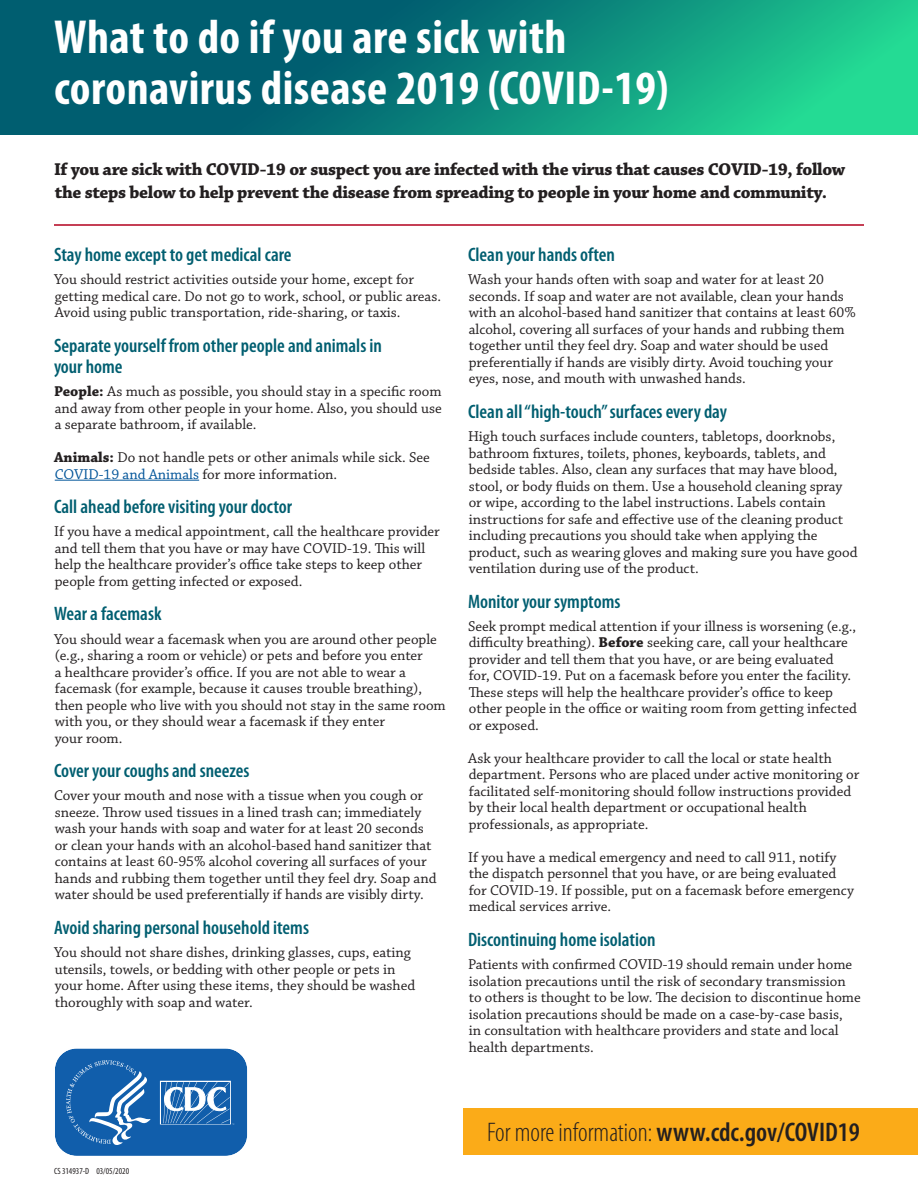
<style>
.page{position:relative;width:918px;height:1188px;background:#fff}
.page>*{position:absolute;margin:0;border:0;box-sizing:border-box;transform-origin:0 0}
.H1_BOLD_WHITE{font:700 condensed 48px/51px "Myriad Pro";letter-spacing:.01em;color:#fff}
.link{font:300 condensed 27px "Myriad Pro";color:#231f20}
.H2_headers{font:600 condensed 19.5px/21px "Myriad Pro";color:#005e70}
.p_chapparel_first_pa{font:700 18px/22.5px "Chaparral Pro";letter-spacing:-.02em;color:#231f20}
.p_chapparel{font:15px/16.5px "Chaparral Pro";color:#231f20}
.t1{font:condensed 9px "Myriad Pro";color:#231f20}
.s1{font-weight:700}
.s2{color:#005499}
.s3{font-weight:600}
</style>
<div class="page">
<div style="left:463px;top:1108px;width:455px;height:47px;background:#fbab18"></div>
<svg style="left:55px;top:1048px;width:193px;height:108px;background:#3174b6"></svg>
<svg style="left:0;top:0;width:918px;height:135px;background:#0b867b"></svg>
<hr style="left:54px;top:224px;width:810px;height:2px;background:#b3001e">
<hr style="left:55px;top:480px;width:144px;height:1px;background:#005499">
<h1 class="H1_BOLD_WHITE" style="left:54px;top:11px;width:616px">What to do if you are sick with coronavirus disease 2019 (COVID-19)</h1>
<p class="p_chapparel_first_pa" style="left:54px;top:159px;width:793px">If you are sick with COVID-19 or suspect you are infected with the virus that causes COVID-19, follow the steps below to help prevent the disease from spreading to people in your home and community.</p>
<h2 class="H2_headers" style="left:54px;top:245px;width:239px">Stay home except to get medical care</h2>
<p class="p_chapparel" style="left:54px;top:272px;width:389px">You should restrict activities outside your home, except for getting medical care. Do not go to work, school, or public areas.<br>Avoid using public transportation, ride-sharing, or taxis.</p>
<h2 class="H2_headers" style="left:54px;top:335px;width:329px">Separate yourself from other people and animals in your home</h2>
<p class="p_chapparel" style="left:54px;top:384px;width:389px;text-align:justify"><span class="s1">People:</span> As much as possible, you should stay in a specific room and away from other people in your home. Also, you should use a separate bathroom, if available.</p>
<p class="p_chapparel" style="left:54px;top:450px;width:377px"><span class="s1">Animals:</span> Do not handle pets or other animals while sick. See<br><span class="s2">COVID-19 and Animals</span> for more information.</p>
<h2 class="H2_headers" style="left:54px;top:497px;width:240px">Call ahead before visiting your doctor</h2>
<p class="p_chapparel" style="left:54px;top:524px;width:387px">If you have a medical appointment, call the healthcare provider and tell them that you have or may have COVID-19. This will help the healthcare provider’s office take steps to keep other people from getting infected or exposed.</p>
<h2 class="H2_headers" style="left:54px;top:604px;width:109px">Wear a facemask</h2>
<p class="p_chapparel" style="left:54px;top:631px;width:393px">You should wear a facemask when you are around other people (e.g., sharing a room or vehicle) or pets and before you enter<br>a healthcare provider’s office. If you are not able to wear a facemask (for example, because it causes trouble breathing), then people who live with you should not stay in the same room with you, or they should wear a facemask if they enter<br>your room.</p>
<h2 class="H2_headers" style="left:54px;top:761px;width:197px">Cover your coughs and sneezes</h2>
<p class="p_chapparel" style="left:54px;top:788px;width:384px">Cover your mouth and nose with a tissue when you cough or sneeze. Throw used tissues in a lined trash can; immediately wash your hands with soap and water for at least 20 seconds or clean your hands with an alcohol-based hand sanitizer that contains at least 60-95% alcohol covering all surfaces of your hands and rubbing them together until they feel dry. Soap and water should be used preferentially if hands are visibly dirty.</p>
<h2 class="H2_headers" style="left:54px;top:917px;width:257px">Avoid sharing personal household items</h2>
<p class="p_chapparel" style="left:54px;top:945px;width:363px">You should not share dishes, drinking glasses, cups, eating utensils, towels, or bedding with other people or pets in your home. After using these items, they should be washed thoroughly with soap and water.</p>
<h2 class="H2_headers" style="left:468px;top:245px;width:149px">Clean your hands often</h2>
<p class="p_chapparel" style="left:468px;top:272px;width:389px">Wash your hands often with soap and water for at least 20 seconds. If soap and water are not available, clean your hands with an alcohol-based hand sanitizer that contains at least 60% alcohol, covering all surfaces of your hands and rubbing them together until they feel dry. Soap and water should be used preferentially if hands are visibly dirty. Avoid touching your eyes, nose, and mouth with unwashed hands.</p>
<h2 class="H2_headers" style="left:468px;top:401px;width:261px">Clean all “high-touch” surfaces every day</h2>
<p class="p_chapparel" style="left:468px;top:429px;width:391px">High touch surfaces include counters, tabletops, doorknobs, bathroom fixtures, toilets, phones, keyboards, tablets, and bedside tables. Also, clean any surfaces that may have blood, stool, or body fluids on them. Use a household cleaning spray or wipe, according to the label instructions. Labels contain instructions for safe and effective use of the cleaning product including precautions you should take when applying the product, such as wearing gloves and making sure you have good ventilation during use of the product.</p>
<h2 class="H2_headers" style="left:468px;top:591px;width:154px">Monitor your symptoms</h2>
<p class="p_chapparel" style="left:468px;top:619px;width:390px">Seek prompt medical attention if your illness is worsening (e.g., difficulty breathing). <span class="s1">Before</span> seeking care, call your healthcare provider and tell them that you have, or are being evaluated for, COVID-19. Put on a facemask before you enter the facility.<br>These steps will help the healthcare provider’s office to keep other people in the office or waiting room from getting infected or exposed.</p>
<p class="p_chapparel" style="left:468px;top:751px;width:393px">Ask your healthcare provider to call the local or state health department. Persons who are placed under active monitoring or facilitated self-monitoring should follow instructions provided by their local health department or occupational health professionals, as appropriate.</p>
<p class="p_chapparel" style="left:468px;top:850px;width:388px">If you have a medical emergency and need to call 911, notify the dispatch personnel that you have, or are being evaluated for COVID-19. If possible, put on a facemask before emergency medical services arrive.</p>
<h2 class="H2_headers" style="left:468px;top:929px;width:189px">Discontinuing home isolation</h2>
<p class="p_chapparel" style="left:468px;top:957px;width:394px">Patients with confirmed COVID-19 should remain under home isolation precautions until the risk of secondary transmission to others is thought to be low. The decision to discontinue home isolation precautions should be made on a case-by-case basis,<br>in consultation with healthcare providers and state and local health departments.</p>
<p class="t1" style="left:54px;top:1166px;width:77px">CS 314937-D 03/05/2020</p>
<p class="link" style="left:487px;top:1118px;width:374px">For more information: <span class="s3">www.cdc.gov/COVID19</span></p>
</div>
